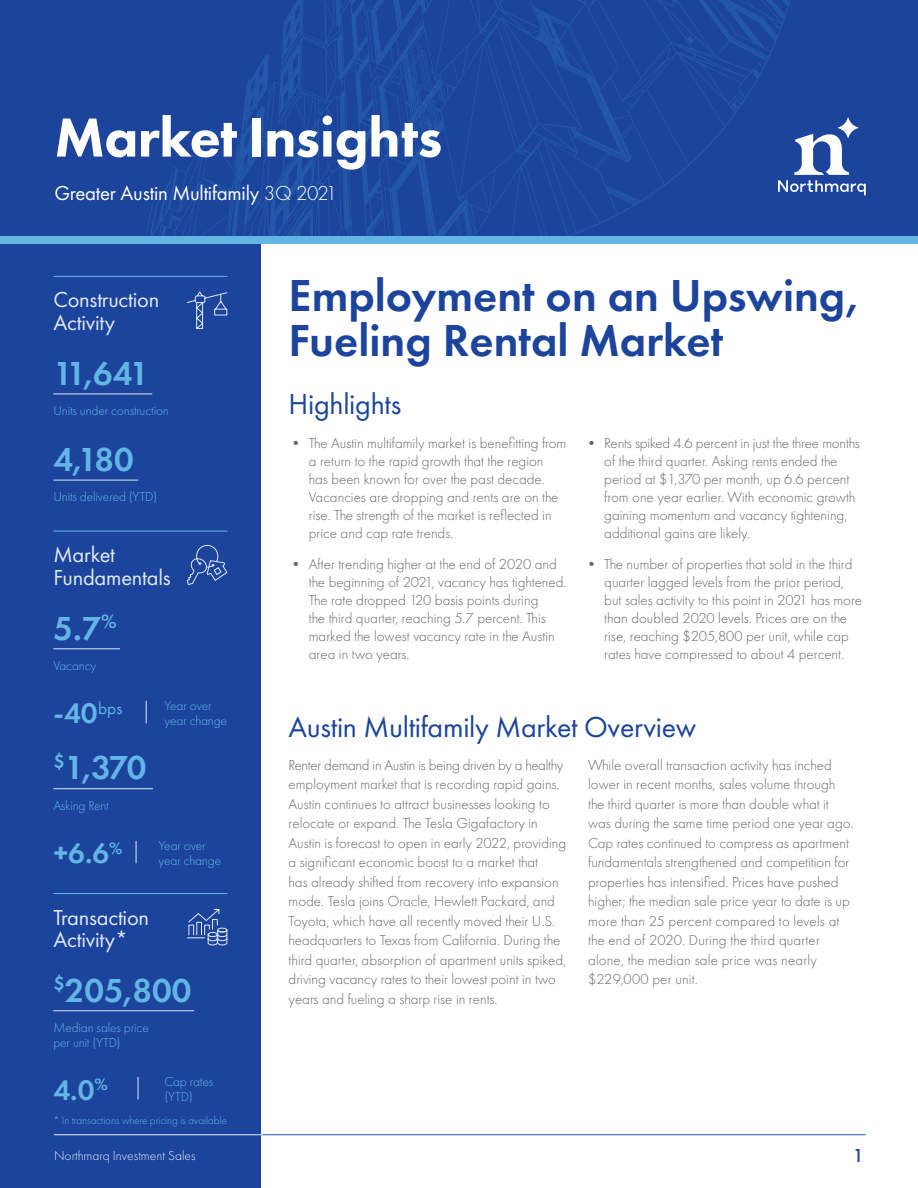
<style>
.page{position:relative;width:918px;height:1188px;background:#fff}
.page>*{position:absolute;margin:0;border:0;box-sizing:border-box;transform-origin:0 0}
.t1{font:800 57px "Futura PT";letter-spacing:-.01em;color:#fff}
.t2{font:600 46.5px/45px "Futura PT";color:#1c449c}
.t3{font:600 34.5px "Futura PT";color:#62b5e5}
.t4{font:30px "Futura PT";letter-spacing:-.01em;color:#1c449c}
.t5{font:600 29.55px "Futura PT";color:#62b5e5}
.t6{font:22.5px/22.5px "Futura PT";letter-spacing:-.01em;color:#e0e9f5}
.t7{font:21px "Futura PT";letter-spacing:-.01em;color:#fff}
.t8{font:500 19.5px "Futura PT";color:#1c449c}
.t9{font:600 17.25px "Futura PT";color:#62b5e5}
.t10{font:300 15px/19.5px "Futura PT";color:#646769}
.t11{font:300 13.5px/15px "Futura PT";letter-spacing:-.01em;color:#62b5e5}
.t12{font:300 13.5px "Futura PT";color:#e0e9f5}
.t13{font:300 11.25px "Futura PT";letter-spacing:-.01em;color:#62b5e5}
.s1{font-weight:300}
</style>
<div class="page">
<div style="left:0;top:145px;width:261px;height:1043px;background:#1c449c"></div>
<div style="left:0;top:0;width:918px;height:241px;background:#1c449c"></div>
<svg style="left:145px;top:0;width:398px;height:236px"></svg>
<svg style="left:543px;top:0;width:247px;height:236px"></svg>
<div style="left:0;top:236px;width:918px;height:8px;background:#62b5e5"></div>
<hr style="left:54px;top:1134px;width:812px;height:1px;background:#2258a7">
<hr style="left:54px;top:1134px;width:209px;height:1px;background:#e0e9f5">
<svg style="left:778px;top:134px;width:88px;height:61px"></svg>
<svg style="left:838px;top:118px;width:20px;height:20px"></svg>
<hr style="left:53px;top:1010px;width:141px;height:1px;background:#e0e9f5">
<svg style="left:138px;top:1077px;width:1px;height:23px"></svg>
<hr style="left:53px;top:648px;width:67px;height:1px;background:#e0e9f5">
<hr style="left:53px;top:788px;width:100px;height:1px;background:#e0e9f5">
<svg style="left:146px;top:701px;width:1px;height:22px"></svg>
<svg style="left:136px;top:841px;width:1px;height:22px"></svg>
<hr style="left:53px;top:394px;width:99px;height:1px;background:#e0e9f5">
<hr style="left:53px;top:480px;width:85px;height:1px;background:#e0e9f5">
<hr style="left:53px;top:531px;width:174px;height:1px;background:#62b5e5">
<svg style="left:186px;top:544px;width:42px;height:41px"></svg>
<hr style="left:53px;top:276px;width:174px;height:1px;background:#62b5e5">
<svg style="left:187px;top:291px;width:41px;height:38px"></svg>
<hr style="left:53px;top:893px;width:174px;height:1px;background:#62b5e5">
<svg style="left:187px;top:908px;width:41px;height:38px"></svg>
<h1 class="t1" style="left:54px;top:102px;width:390px">Market Insights</h1>
<h3 class="t7" style="left:54px;top:180px;width:285px">Greater Austin Multifamily <span class="s1">3Q 2021</span></h3>
<h3 class="t6" style="left:53px;top:289px;width:108px">Construction<br>Activity</h3>
<h3 class="t3" style="left:53px;top:352px;width:98px">11,641</h3>
<p class="t11" style="left:53px;top:403px;width:117px">Units under construction</p>
<h3 class="t3" style="left:53px;top:438px;width:82px">4,180</h3>
<p class="t11" style="left:53px;top:490px;width:105px">Units delivered (YTD)</p>
<h3 class="t6" style="left:53px;top:543px;width:119px">Market<br>Fundamentals</h3>
<h3 class="t3" style="left:53px;top:606px;width:65px">5.7<sup>%</sup></h3>
<p class="t11" style="left:53px;top:658px;width:44px">Vacancy</p>
<h3 class="t5" style="left:53px;top:695px;width:71px">-40<sup>bps</sup></h3>
<p class="t11" style="left:165px;top:698px;width:64px">Year over year change</p>
<h3 class="t3" style="left:53px;top:746px;width:95px"><sup>$</sup>1,370</h3>
<p class="t11" style="left:53px;top:798px;width:57px">Asking Rent</p>
<p class="t11" style="left:159px;top:838px;width:49px">Year over</p>
<p class="t9" style="left:109px;top:837px;width:15px">%</p>
<h3 class="t5" style="left:53px;top:835px;width:57px">+6.6</h3>
<p class="t11" style="left:159px;top:853px;width:64px">year change</p>
<h3 class="t6" style="left:53px;top:906px;width:97px">Transaction<br>Activity*</h3>
<h3 class="t3" style="left:53px;top:968px;width:139px"><sup>$</sup>205,800</h3>
<p class="t11" style="left:53px;top:1020px;width:97px">Median sales price per unit (YTD)</p>
<h3 class="t5" style="left:53px;top:1071px;width:56px">4.0<sup>%</sup></h3>
<p class="t11" style="left:165px;top:1074px;width:50px">Cap rates (YTD)</p>
<p class="t13" style="left:53px;top:1114px;width:175px">* In transactions where pricing is available</p>
<h2 class="t2" style="left:289px;top:273px;width:572px">Employment on an Upswing,<br>Fueling Rental Market</h2>
<h3 class="t4" style="left:289px;top:387px;width:114px">Highlights</h3>
<p class="t10" style="left:309px;top:434px;width:259px;line-height:18px;text-indent:-20px">• The Austin multifamily market is benefitting from a return to the rapid growth that the region<br>has been known for over the past decade.<br>Vacancies are dropping and rents are on the rise. The strength of the market is reflected in price and cap rate trends.</p>
<p class="t10" style="left:309px;top:555px;width:259px;line-height:18px;text-indent:-20px">• After trending higher at the end of 2020 and the beginning of 2021, vacancy has tightened.<br>The rate dropped 120 basis points during<br>the third quarter, reaching 5.7 percent. This marked the lowest vacancy rate in the Austin area in two years.</p>
<p class="t10" style="left:604px;top:434px;width:257px;line-height:18px;text-indent:-20px">• Rents spiked 4.6 percent in just the three months of the third quarter. Asking rents ended the period at $1,370 per month, up 6.6 percent from one year earlier. With economic growth gaining momentum and vacancy tightening, additional gains are likely.</p>
<p class="t10" style="left:604px;top:555px;width:259px;line-height:18px;text-indent:-20px">• The number of properties that sold in the third quarter lagged levels from the prior period, but sales activity to this point in 2021 has more than doubled 2020 levels. Prices are on the rise, reaching $205,800 per unit, while cap rates have compressed to about 4 percent.</p>
<h3 class="t4" style="left:289px;top:709px;width:409px">Austin Multifamily Market Overview</h3>
<p class="t10" style="left:289px;top:755px;width:279px">Renter demand in Austin is being driven by a healthy employment market that is recording rapid gains.<br>Austin continues to attract businesses looking to relocate or expand. The Tesla Gigafactory in Austin is forecast to open in early 2022, providing a significant economic boost to a market that<br>has already shifted from recovery into expansion mode. Tesla joins Oracle, Hewlett Packard, and Toyota, which have all recently moved their U.S. headquarters to Texas from California. During the third quarter, absorption of apartment units spiked, driving vacancy rates to their lowest point in two years and fueling a sharp rise in rents.</p>
<p class="t10" style="left:588px;top:755px;width:267px">While overall transaction activity has inched lower in recent months, sales volume through the third quarter is more than double what it was during the same time period one year ago.<br>Cap rates continued to compress as apartment fundamentals strengthened and competition for properties has intensified. Prices have pushed higher; the median sale price year to date is up more than 25 percent compared to levels at the end of 2020. During the third quarter alone, the median sale price was nearly $229,000 per unit.</p>
<p class="t12" style="left:54px;top:1147px;width:143px">Northmarq Investment Sales</p>
<h3 class="t8" style="left:853px;top:1144px;width:13px">1</h3>
</div>
